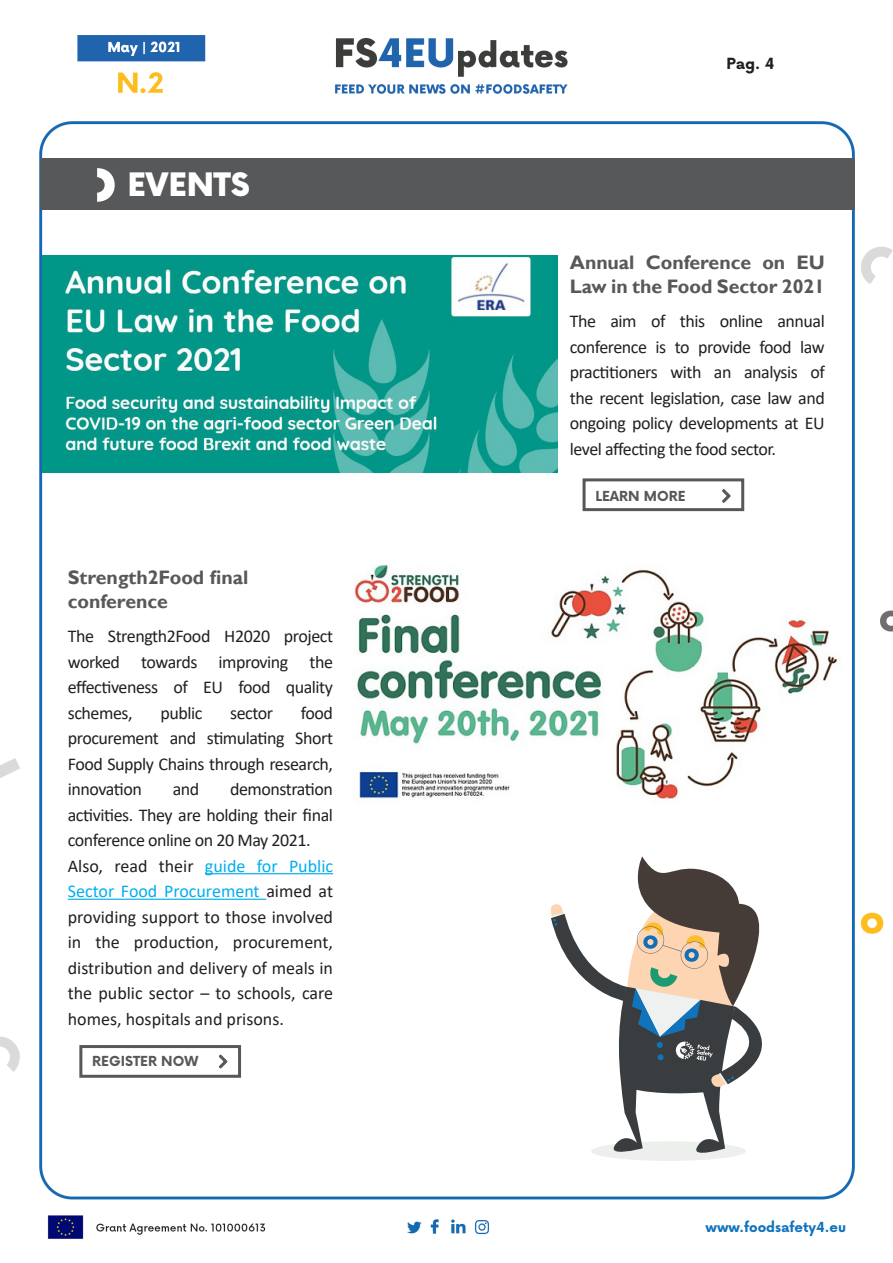
<style>
.page{position:relative;width:893px;height:1263px;background:#fff}
.page>*{position:absolute;margin:0;border:0;box-sizing:border-box;transform-origin:0 0}
.titoli_sezioni{font:900 31.5px "Now Alt";color:#fff}
.Titolo_news{font:700 19.5px/24px "Gill Sans";color:#57585a}
.testo{font:18px/25.5px "Calibri";letter-spacing:-.025em;color:#231f20;text-align:justify}
.t1{font:700 15px "Now Alt";color:#231f20}
.testo-2{font:700 13.5px "Now Alt";color:#57585a}
.t2{font:700 13.5px "Now Alt";color:#1074bc}
.t3{font:9px "Calibri";color:#fff}
.s1{color:#00aeef}
</style>
<div class="page">
<img style="left:0;top:35px;width:893px;height:1204px">
<div style="left:40px;top:158px;width:814px;height:51px;background:#57585a"></div>
<svg style="left:97px;top:168px;width:18px;height:34px"></svg>
<img style="left:43px;top:255px;width:514px;height:217px">
<img style="left:342px;top:560px;width:508px;height:244px">
<hr style="left:205px;top:873px;width:128px;height:1px;background:#00aeef">
<hr style="left:68px;top:899px;width:198px;height:1px;background:#00aeef">
<div style="left:583px;top:478px;width:161px;height:33px;border:3px solid #57585a"></div>
<svg style="left:721px;top:488px;width:10px;height:16px"></svg>
<div style="left:79px;top:1045px;width:162px;height:33px;border:3px solid #57585a"></div>
<svg style="left:218px;top:1054px;width:10px;height:15px"></svg>
<div style="left:591px;top:1141px;width:155px;height:20px;background:#edefed;border-radius:50%"></div>
<svg style="left:548px;top:856px;width:252px;height:303px"></svg>
<p class="titoli_sezioni" style="left:128px;top:161px;width:124px">EVENTS</p>
<p class="Titolo_news" style="left:68px;top:566px;width:182px">Strength2Food final conference</p>
<p class="testo" style="left:68px;top:623px;width:267px">The Strength2Food H2020 project worked towards improving the effectiveness of EU food quality schemes,</p>
<p class="testo" style="left:68px;top:699px;width:267px;text-indent:233px">food procurement and stimulating Short Food Supply Chains through research, innovation</p>
<p class="testo" style="left:160px;top:699px;width:43px">public</p>
<p class="testo" style="left:230px;top:699px;width:44px">sector</p>
<p class="testo" style="left:68px;top:776px;width:267px;text-indent:162px">demonstration activities. They are holding their final conference online on 20 May 2021.</p>
<p class="testo" style="left:68px;top:852px;width:267px">Also, read their <span class="s1">guide for Public Sector Food Procurement</span> aimed at providing support to those involved in the production, procurement, distribution and delivery of meals in the public sector – to schools, care homes, hospitals and prisons.</p>
<p class="testo" style="left:173px;top:776px;width:28px">and</p>
<p class="testo-2" style="left:92px;top:1051px;width:108px">REGISTER NOW</p>
<p class="t1" style="left:727px;top:53px;width:49px">Pag. 4</p>
<p class="Titolo_news" style="left:570px;top:251px;width:257px">Annual Conference on EU<br>Law in the Food Sector 2021</p>
<p class="testo" style="left:570px;top:308px;width:257px">The aim of this online annual conference is to provide food law practitioners with an analysis of the recent legislation, case law and ongoing policy developments at EU level affecting the food sector.</p>
<p class="testo-2" style="left:595px;top:486px;width:92px">LEARN MORE</p>
<p class="t3" style="left:479px;top:1222px;width:6px">*</p>
<p class="t2" style="left:705px;top:1217px;width:142px">www.foodsafety4.eu</p>
</div>
